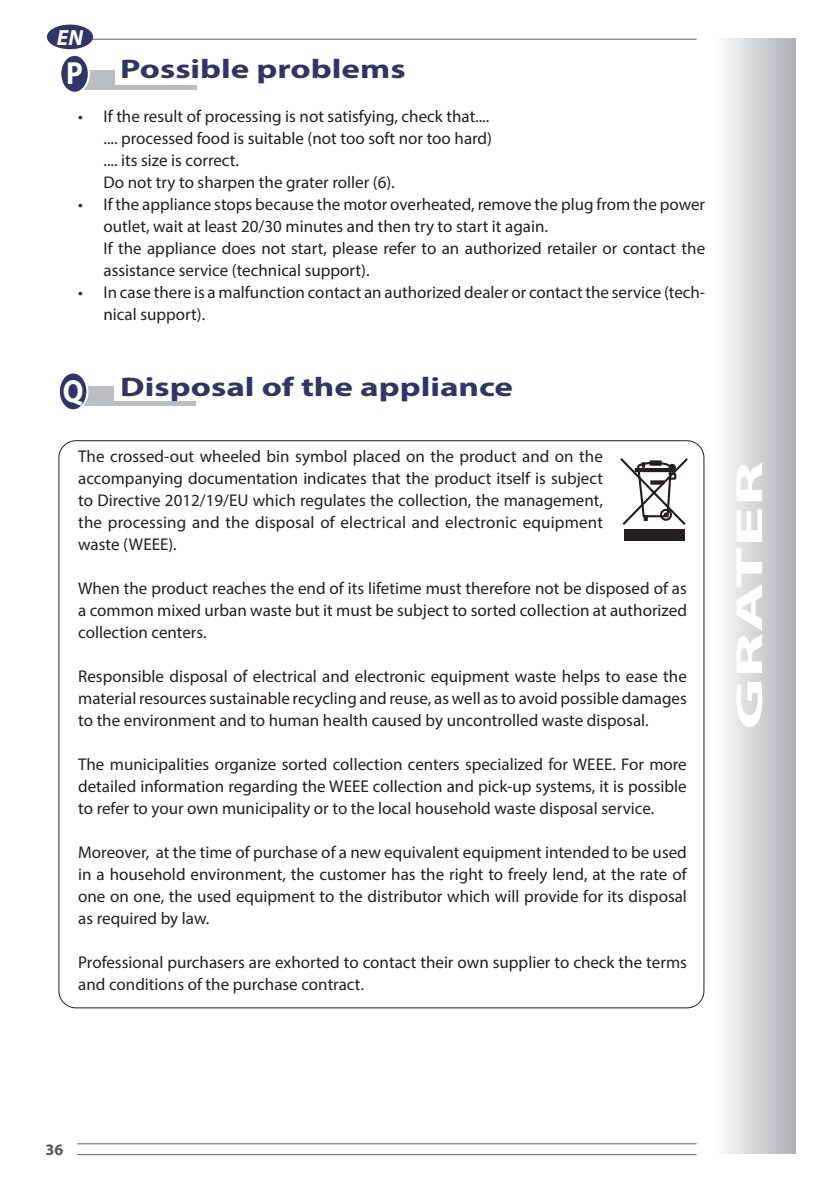
<style>
.page{position:relative;width:840px;height:1191px;background:#fff}
.page>*{position:absolute;margin:0;border:0;box-sizing:border-box;transform-origin:0 0}
.t1{font:700 38px "Myriad Pro";color:#fff;scale:2 1}
.t2{font:700 32px "Myriad Pro";color:#fff;scale:.9 1}
.Titolo_ok{font:700 27px "Myriad Pro";color:#343464;scale:1.3 1}
.t3{font:italic 700 22px "Myriad Pro";color:#fff}
.Testo_tabulato{font:17px/22px "Myriad Pro";color:#231f20;text-align:justify}
.Testo_tabulato_1{font:17px/22px "Myriad Pro";color:#231f20}
.t4{font:700 16px "Myriad Pro";color:#57585a}
</style>
<div class="page">
<hr style="left:77px;top:1143px;width:619px;height:1px;background:#636366">
<hr style="left:77px;top:39px;width:619px;height:1px;background:#636366">
<hr style="left:77px;top:1154px;width:619px;height:1px;background:#636366">
<div style="left:47px;top:25px;width:46px;height:24px;background:#343464;border-radius:50%"></div>
<div style="left:714px;top:39px;width:81px;height:1114px;background:linear-gradient(to right,#fefeff,#afb0b3)"></div>
<div style="left:59px;top:70px;width:56px;height:16px;background:#bcbdc0"></div>
<div style="left:59px;top:85px;width:137px;height:5px;background:#bcbdc0"></div>
<div style="left:58px;top:58px;width:11px;height:32px;background:#fff"></div>
<div style="left:60px;top:55px;width:29px;height:38px;background:#343464;border-radius:50%"></div>
<div style="left:59px;top:54px;width:31px;height:40px;border:2px solid #fff;border-radius:50%"></div>
<div style="left:58px;top:386px;width:55px;height:16px;background:#bcbdc0"></div>
<div style="left:58px;top:401px;width:137px;height:5px;background:#bcbdc0"></div>
<div style="left:624px;top:529px;width:60px;height:12px;background:#231f20"></div>
<svg style="left:620px;top:458px;width:68px;height:67px"></svg>
<div style="left:57px;top:376px;width:11px;height:32px;background:#fff"></div>
<div style="left:59px;top:372px;width:28px;height:38px;background:#343464;border-radius:50%"></div>
<div style="left:58px;top:371px;width:30px;height:40px;border:2px solid #fff;border-radius:50%"></div>
<p class="t3" style="left:57px;top:23px;width:28px">EN</p>
<p class="Titolo_ok" style="left:120px;top:51px;width:221px">Possible problems</p>
<p class="Testo_tabulato_1" style="left:78px;top:105px;width:412px">• If the result of processing is not satisfying, check that....</p>
<p class="Testo_tabulato_1" style="left:103px;top:127px;width:390px">.... processed food is suitable (not too soft nor too hard)</p>
<p class="Testo_tabulato_1" style="left:103px;top:149px;width:137px">.... its size is correct.</p>
<p class="Testo_tabulato_1" style="left:103px;top:171px;width:292px">Do not try to sharpen the grater roller (6).</p>
<p class="Testo_tabulato_1" style="left:103px;top:193px;width:602px;text-indent:-25px">• If the appliance stops because the motor overheated, remove the plug from the power outlet, wait at least 20/30 minutes and then try to start it again.</p>
<p class="Testo_tabulato_1" style="left:103px;top:237px;width:603px">If the appliance does not start, please refer to an authorized retailer or contact the assistance service (technical support).</p>
<p class="Testo_tabulato_1" style="left:103px;top:281px;width:602px;text-indent:-25px">• In case there is a malfunction contact an authorized dealer or contact the service (tech&shy;nical support).</p>
<p class="t2" style="left:66px;top:52px;width:20px">P</p>
<p class="t2" style="left:63px;top:370px;width:24px">Q</p>
<p class="Titolo_ok" style="left:120px;top:369px;width:303px">Disposal of the appliance</p>
<p class="Testo_tabulato" style="left:78px;top:445px;width:526px">The crossed-out wheeled bin symbol placed on the product and on the accompanying documentation indicates that the product itself is subject to Directive 2012/19/EU which regulates the collection, the management, the processing and the disposal of electrical and electronic equipment waste (WEEE).</p>
<p class="Testo_tabulato" style="left:78px;top:577px;width:610px">When the product reaches the end of its lifetime must therefore not be disposed of as a common mixed urban waste but it must be subject to sorted collection at authorized collection centers.</p>
<p class="Testo_tabulato" style="left:78px;top:665px;width:610px">Responsible disposal of electrical and electronic equipment waste helps to ease the material resources sustainable recycling and reuse, as well as to avoid possible damages to the environment and to human health caused by uncontrolled waste disposal.</p>
<p class="Testo_tabulato" style="left:78px;top:753px;width:609px">The municipalities organize sorted collection centers specialized for WEEE. For more detailed information regarding the WEEE collection and pick-up systems, it is possible to refer to your own municipality or to the local household waste disposal service.</p>
<p class="Testo_tabulato" style="left:78px;top:841px;width:610px">Moreover, at the time of purchase of a new equivalent equipment intended to be used in a household environment, the customer has the right to freely lend, at the rate of one on one, the used equipment to the distributor which will provide for its disposal as required by law.</p>
<p class="Testo_tabulato" style="left:78px;top:951px;width:610px">Professional purchasers are exhorted to contact their own supplier to check the terms and conditions of the purchase contract.</p>
<h1 class="t1" style="left:724px;top:729px;width:136px;rotate:-90deg">GRATER</h1>
<p class="t4" style="left:45px;top:1139px;width:19px">36</p>
</div>
